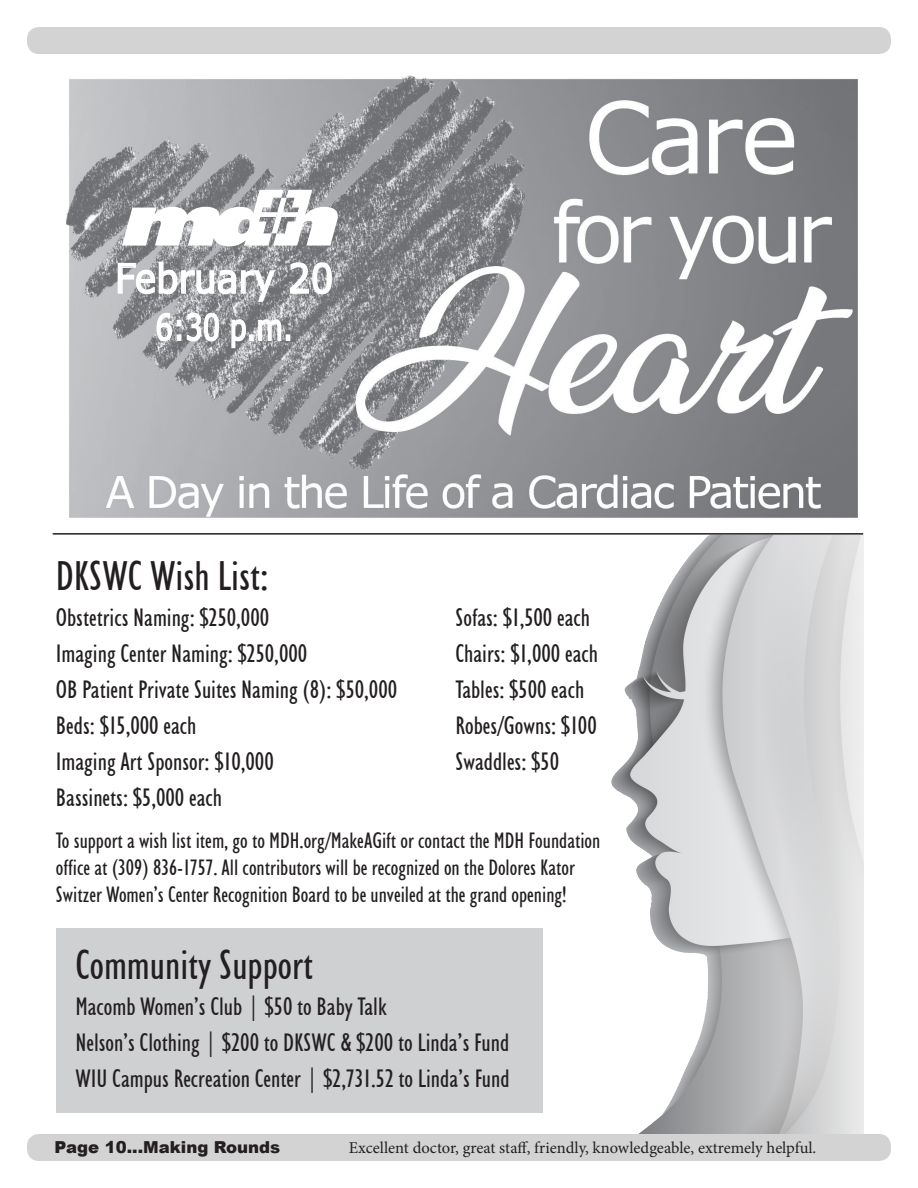
<style>
.page{position:relative;width:918px;height:1188px;background:#fff}
.page>*{position:absolute;margin:0;border:0;box-sizing:border-box;transform-origin:0 0}
.t1{font:condensed 42px "Humanist 521 BT";color:#231f20}
.t2{font:40.35px "MS Reference Sans Serif";color:#fff;scale:.89 1}
.t3{font:36px "MS Reference Sans Serif";color:#fff;scale:.76 1}
.t4{font:condensed 25.5px/36px "Humanist 521 BT";color:#231f20}
.t5{font:condensed 22.5px/27px "Humanist 521 BT";color:#231f20}
.t6{font:16.5px "Minion Pro";color:#231f20}
.t7{font:16.5px "Arial MT Black";color:#231f20}
</style>
<div class="page">
<div style="left:27px;top:27px;width:864px;height:27px;background:#d3d3d3;border-radius:12px"></div>
<div style="left:27px;top:1134px;width:864px;height:27px;background:#d3d3d3;border-radius:12px"></div>
<div style="left:56px;top:929px;width:486px;height:184px;background:#cfd0d2"></div>
<img style="left:611px;top:535px;width:253px;height:599px">
<hr style="left:53px;top:533px;width:810px;height:2px;background:#231f20">
<img style="left:65px;top:75px;width:793px;height:443px">
<svg style="left:117px;top:261px;width:159px;height:42px;background:#abadaf"></svg>
<svg style="left:289px;top:262px;width:44px;height:33px"></svg>
<svg style="left:156px;top:312px;width:64px;height:31px"></svg>
<svg style="left:231px;top:318px;width:59px;height:31px"></svg>
<svg style="left:122px;top:190px;width:217px;height:56px"></svg>
<h2 class="t2" style="left:115px;top:252px;width:247px">February 20</h2>
<h3 class="t3" style="left:155px;top:304px;width:183px">6:30 p.m.</h3>
<h1 class="t1" style="left:56px;top:551px;width:214px">DKSWC Wish List:</h1>
<p class="t4" style="left:56px;top:599px;width:343px">Obstetrics Naming: $250,000<br>Imaging Center Naming: $250,000<br>OB Patient Private Suites Naming (8): $50,000<br>Beds: $15,000 each<br>Imaging Art Sponsor: $10,000<br>Bassinets: $5,000 each</p>
<p class="t4" style="left:455px;top:599px;width:144px">Sofas: $1,500 each<br>Chairs: $1,000 each<br>Tables: $500 each<br>Robes/Gowns: $100<br>Swaddles: $50</p>
<p class="t5" style="left:56px;top:827px;width:546px">To support a wish list item, go to MDH.org/MakeAGift or contact the MDH Foundation office at (309) 836-1757. All contributors will be recognized on the Dolores Kator<br>Switzer Women’s Center Recognition Board to be unveiled at the grand opening!</p>
<h1 class="t1" style="left:75px;top:940px;width:239px">Community Support</h1>
<p class="t4" style="left:75px;top:988px;width:436px">Macomb Women’s Club | $50 to Baby Talk<br>Nelson’s Clothing | $200 to DKSWC &amp; $200 to Linda’s Fund<br>WIU Campus Recreation Center | $2,731.52 to Linda’s Fund</p>
<p class="t7" style="left:54px;top:1137px;width:228px">Page 10...Making Rounds</p>
<p class="t6" style="left:349px;top:1137px;width:469px">Excellent doctor, great staff, friendly, knowledgeable, extremely helpful.</p>
</div>
